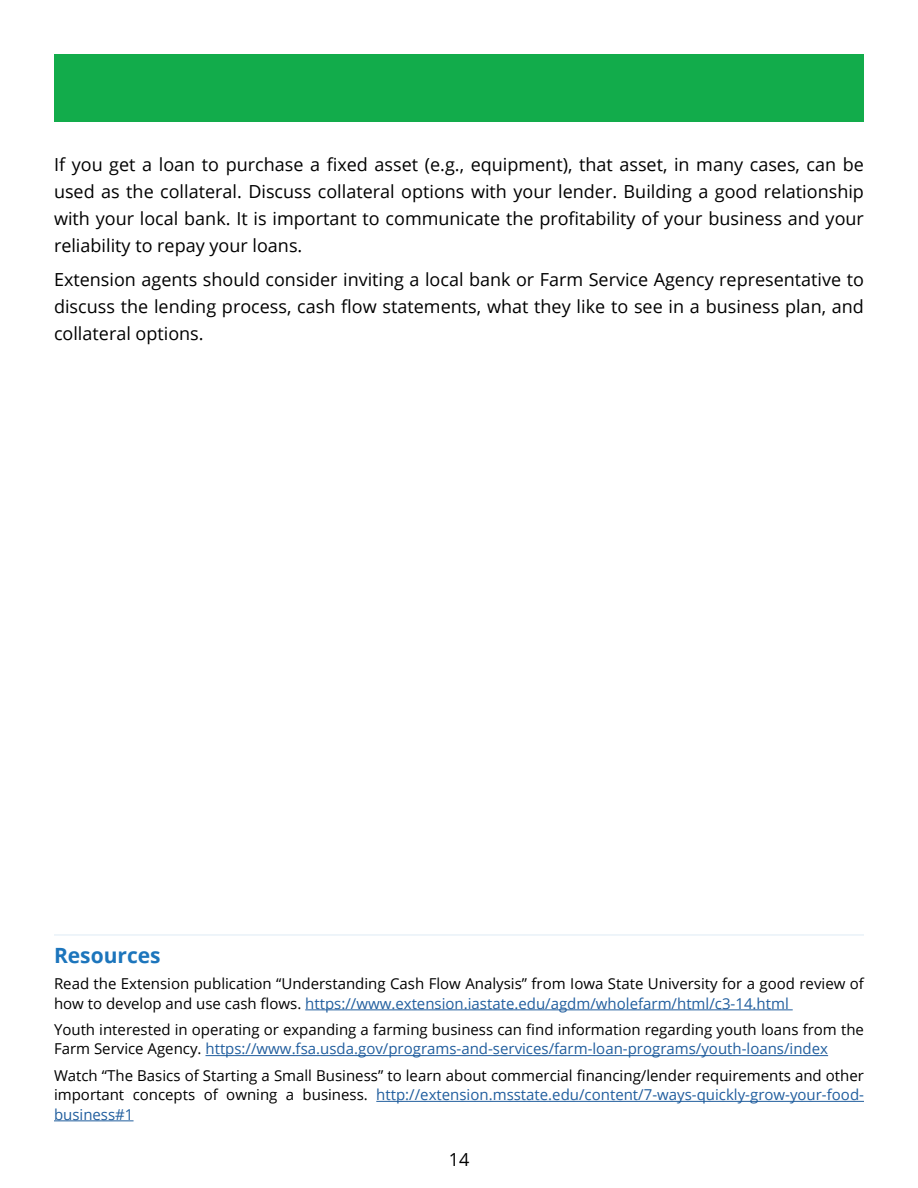
<style>
.page{position:relative;width:918px;height:1188px;background:#fff}
.page>*{position:absolute;margin:0;border:0;box-sizing:border-box;transform-origin:0 0}
.H3_blue{font:700 21px "Open Sans";color:#1c75bc}
.t1{font:18px/27px "Open Sans";color:#000;text-align:justify}
.Resource_P{font:15px/19.5px "Open Sans";color:#000}
.s1{color:#215e9e}
</style>
<div class="page">
<div style="left:54px;top:54px;width:810px;height:68px;background:#12ac4b"></div>
<hr style="left:305px;top:1009px;width:488px;height:1px;background:#215e9e">
<hr style="left:206px;top:1055px;width:622px;height:1px;background:#215e9e">
<hr style="left:376px;top:1101px;width:488px;height:1px;background:#215e9e">
<hr style="left:54px;top:1120px;width:80px;height:1px;background:#215e9e">
<hr style="left:54px;top:934px;width:810px;height:2px;background:#1c75bc">
<p class="t1" style="left:54px;top:151px;width:812px">If you get a loan to purchase a fixed asset (e.g., equipment), that asset, in many cases, can be used as the collateral. Discuss collateral options with your lender. Building a good relationship with your local bank. It is important to communicate the profitability of your business and your reliability to repay your loans.</p>
<p class="t1" style="left:54px;top:266px;width:812px">Extension agents should consider inviting a local bank or Farm Service Agency representative to discuss the lending process, cash flow statements, what they like to see in a business plan, and collateral options.</p>
<h3 class="H3_blue" style="left:54px;top:941px;width:108px">Resources</h3>
<p class="Resource_P" style="left:54px;top:974px;width:812px">Read the Extension publication “Understanding Cash Flow Analysis” from Iowa State University for a good review of how to develop and use cash flows. <span class="s1">https://www.extension.iastate.edu/agdm/wholefarm/html/c3-14.html</span></p>
<p class="Resource_P" style="left:54px;top:1019px;width:812px">Youth interested in operating or expanding a farming business can find information regarding youth loans from the<br>Farm Service Agency. <span class="s1">https://www.fsa.usda.gov/programs-and-services/farm-loan-programs/youth-loans/index</span></p>
<p class="Resource_P" style="left:54px;top:1065px;width:812px;text-align:justify">Watch “The Basics of Starting a Small Business” to learn about commercial financing/lender requirements and other important concepts of owning a business. <span class="s1">http://extension.msstate.edu/content/7-ways-quickly-grow-your-food&shy;business#1</span></p>
<p class="t1" style="left:449px;top:1145px;width:22px">14</p>
</div>
